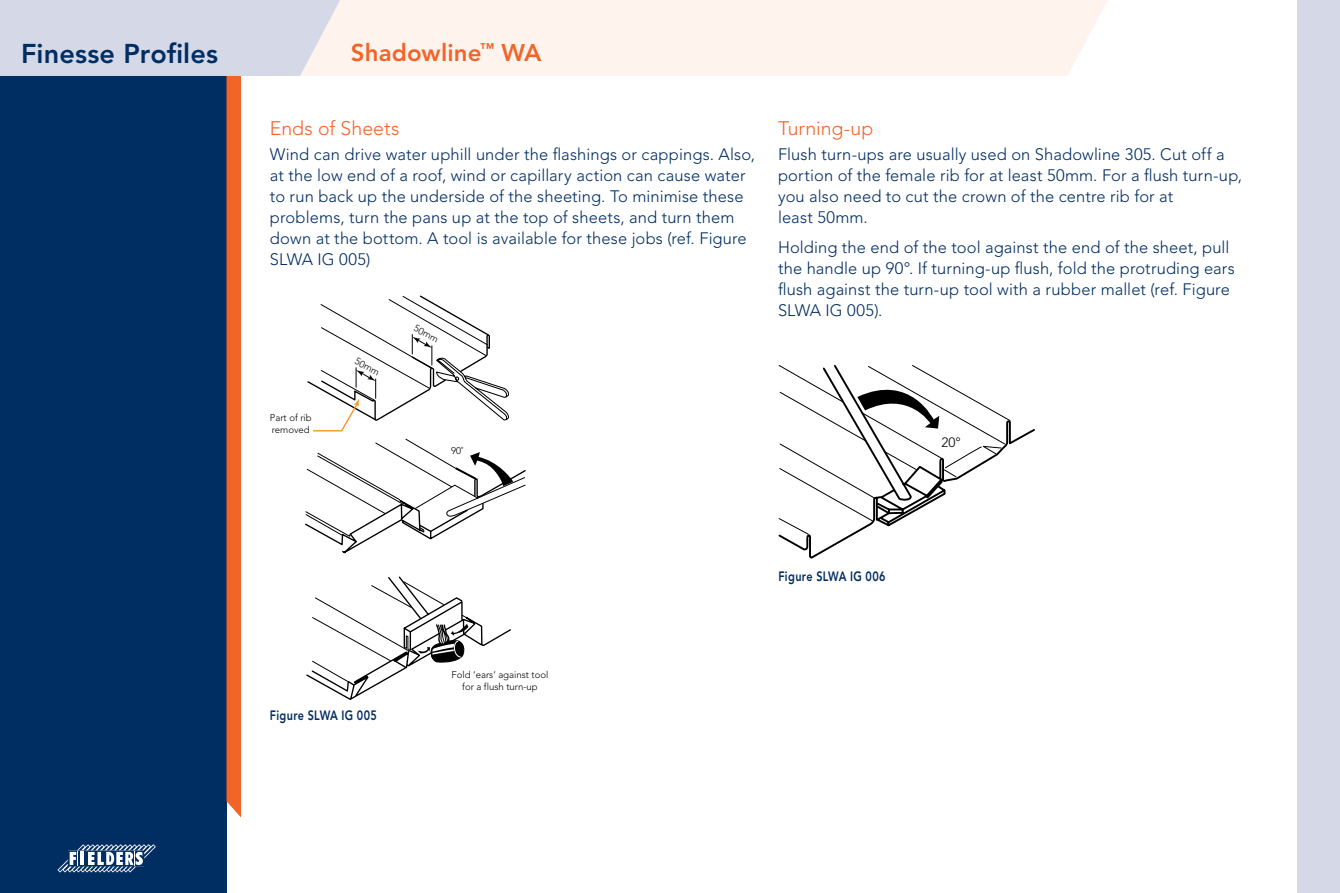
<style>
.page{position:relative;width:1340px;height:893px;background:#fff}
.page>*{position:absolute;margin:0;border:0;box-sizing:border-box;transform-origin:0 0}
.t1{font:800 27px "Avenir";letter-spacing:.005em;color:#002d62}
.t2{font:800 24px "Avenir";letter-spacing:.005em;color:#f26529}
.t3{font:300 19.5px "Avenir";color:#f26529}
.t4{font:300 16.5px/21px "Avenir";letter-spacing:.005em;color:#002d62}
.t5{font:800 13.5px "Avenir";letter-spacing:.03em;color:#002d62;scale:.8 1}
.t6{font:300 13.5px "Avenir";color:#000}
.t7{font:300 9.6px/11.6px "Avenir";color:#000;text-align:center}
</style>
<div class="page">
<div style="left:1297px;top:0;width:42px;height:893px;background:#d4d8e7"></div>
<div style="left:0;top:0;width:226px;height:893px;background:#002d62"></div>
<svg style="left:57px;top:844px;width:100px;height:29px"></svg>
<div style="left:527px;top:0;width:580px;height:76px;background:#fff4ed"></div>
<svg style="left:0;top:0;width:527px;height:817px"></svg>
<svg style="left:778px;top:429px;width:257px;height:130px"></svg>
<svg style="left:778px;top:364px;width:233px;height:171px"></svg>
<div style="left:12px;top:103px;width:205px;height:306px;background:#002d62"></div>
<p class="t1" style="left:21px;top:38px;width:198px">Finesse Profiles</p>
<p class="t2" style="left:351px;top:38px;width:192px">Shadowline<sup>™</sup> WA</p>
<p class="t3" style="left:270px;top:117px;width:131px">Ends of Sheets</p>
<p class="t4" style="left:270px;top:144px;width:487px">Wind can drive water uphill under the flashings or cappings. Also, at the low end of a roof, wind or capillary action can cause water to run back up the underside of the sheeting. To minimise these problems, turn the pans up at the top of sheets, and turn them down at the bottom. A tool is available for these jobs (ref. Figure SLWA IG 005)</p>
<p class="t7" style="left:270px;top:412px;width:43px;text-align:left">Part of rib removed</p>
<p class="t7" style="left:358px;top:355px;width:28px;rotate:27deg">50mm</p>
<p class="t7" style="left:417px;top:322px;width:28px;rotate:27deg">50mm</p>
<p class="t7" style="left:451px;top:444px;width:14px">90˚</p>
<p class="t3" style="left:778px;top:117px;width:97px">Turning-up</p>
<p class="t4" style="left:778px;top:144px;width:466px">Flush turn-ups are usually used on Shadowline 305. Cut off a portion of the female rib for at least 50mm. For a flush turn-up, you also need to cut the crown of the centre rib for at<br>least 50mm.</p>
<p class="t4" style="left:778px;top:236px;width:458px">Holding the end of the tool against the end of the sheet, pull the handle up 90°. If turning-up flush, fold the protruding ears flush against the turn-up tool with a rubber mallet (ref. Figure SLWA IG 005).</p>
<p class="t6" style="left:941px;top:434px;width:21px">20°</p>
<p class="t5" style="left:270px;top:708px;width:135px">Figure SLWA IG 005</p>
<p class="t7" style="left:451px;top:669px;width:98px">Fold ‘ears’ against tool for a flush turn-up</p>
<p class="t5" style="left:778px;top:569px;width:135px">Figure SLWA IG 006</p>
</div>
